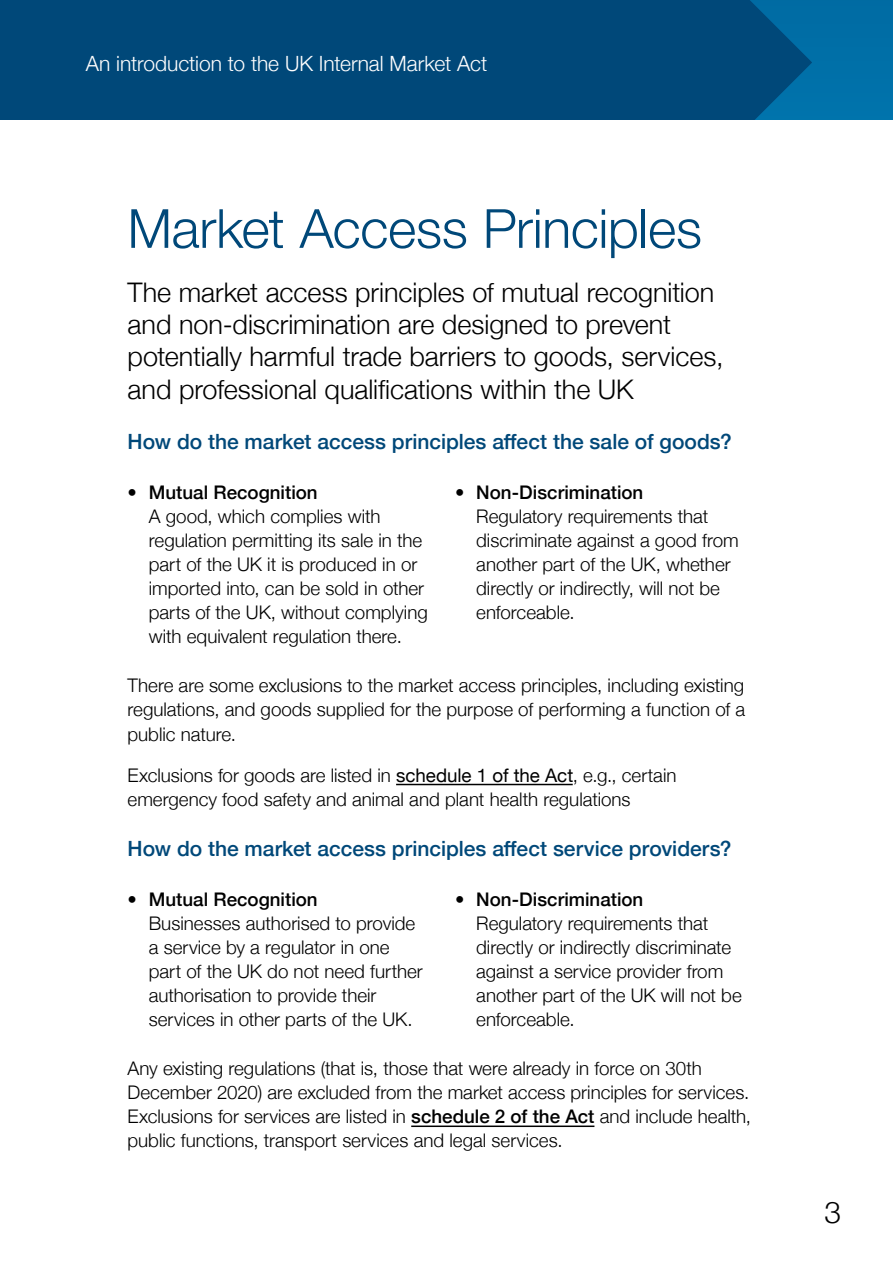
<style>
.page{position:relative;width:893px;height:1263px;background:#fff}
.page>*{position:absolute;margin:0;border:0;box-sizing:border-box;transform-origin:0 0}
.Heading_1{font:300 54px "Helvetica Neue";letter-spacing:-.005em;color:#004879}
.t1{font:300 30px "Helvetica Neue";color:#000}
.Intro_text{font:300 27px/32.4px "Helvetica Neue";color:#000}
.Heading_2{font:500 21px "Helvetica Neue";color:#004879}
.t2{font:300 21px "Helvetica Neue";letter-spacing:-.005em;color:#fff}
.BC_Bullets{font:300 18.75px/24px "Helvetica Neue";color:#000}
.Body_text{font:300 18.75px/24px "Helvetica Neue";color:#000}
.s1{font-weight:500}
.s2{font-weight:400}
</style>
<div class="page">
<div style="left:0;top:0;width:893px;height:119px;background:#004879"></div>
<svg style="left:750px;top:0;width:143px;height:119px"></svg>
<hr style="left:396px;top:784px;width:177px;height:1px;background:#000">
<hr style="left:411px;top:1125px;width:183px;height:2px;background:#000">
<p class="t2" style="left:86px;top:47px;width:403px">An introduction to the UK Internal Market Act</p>
<h1 class="Heading_1" style="left:128px;top:185px;width:576px">Market Access Principles</h1>
<p class="Intro_text" style="left:128px;top:274px;width:597px">The market access principles of mutual recognition and non-discrimination are designed to prevent potentially harmful trade barriers to goods, services, and professional qualifications within the UK</p>
<h2 class="Heading_2" style="left:128px;top:425px;width:606px">How do the market access principles affect the sale of goods?</h2>
<p class="BC_Bullets" style="left:149px;top:479px;width:281px;text-indent:-21px">• <span class="s1">Mutual Recognition<br></span>A good, which complies with regulation permitting its sale in the part of the UK it is produced in or imported into, can be sold in other parts of the UK, without complying with equivalent regulation there.</p>
<p class="BC_Bullets" style="left:476px;top:479px;width:264px;text-indent:-21px">• <span class="s1">Non-Discrimination<br></span>Regulatory requirements that discriminate against a good from another part of the UK, whether directly or indirectly, will not be enforceable.</p>
<p class="Body_text" style="left:128px;top:672px;width:619px;text-align:justify">There are some exclusions to the market access principles, including existing regulations, and goods supplied for the purpose of performing a function of a public nature.</p>
<p class="Body_text" style="left:128px;top:761px;width:550px">Exclusions for goods are listed in <span class="s2">schedule 1 of the Act</span>, e.g., certain emergency food safety and animal and plant health regulations</p>
<h2 class="Heading_2" style="left:128px;top:832px;width:605px">How do the market access principles affect service providers?</h2>
<p class="BC_Bullets" style="left:149px;top:886px;width:275px;text-indent:-21px">• <span class="s1">Mutual Recognition<br></span>Businesses authorised to provide a service by a regulator in one part of the UK do not need further authorisation to provide their services in other parts of the UK.</p>
<p class="BC_Bullets" style="left:476px;top:886px;width:267px;text-indent:-21px">• <span class="s1">Non-Discrimination<br></span>Regulatory requirements that directly or indirectly discriminate against a service provider from another part of the UK will not be enforceable.</p>
<p class="Body_text" style="left:128px;top:1055px;width:625px">Any existing regulations (that is, those that were already in force on 30th December 2020) are excluded from the market access principles for services.<br>Exclusions for services are listed in <span class="s1">schedule 2 of the Act</span> and include health, public functions, transport services and legal services.</p>
<h2 class="t1" style="left:824px;top:1188px;width:18px">3</h2>
</div>
